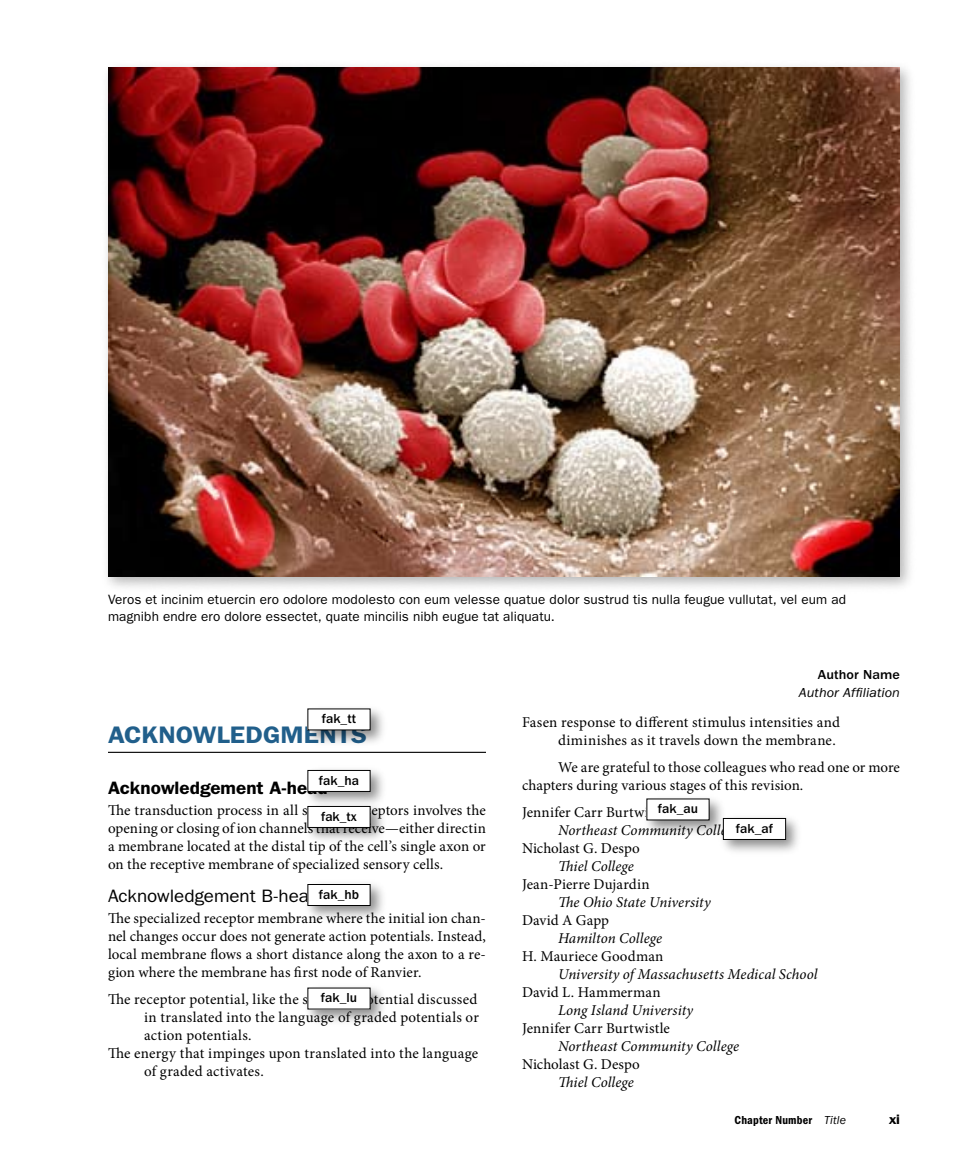
<style>
.page{position:relative;width:972px;height:1175px;background:#fff}
.page>*{position:absolute;margin:0;border:0;box-sizing:border-box;transform-origin:0 0}
.t1{font:600 24px "ITC Franklin Gothic Std";color:#215f8b;scale:1.1 1}
.t2{font:600 18px "ITC Franklin Gothic Std";color:#000;scale:1.05 1}
.t3{font:18px "ITC Franklin Gothic Std";letter-spacing:-.005em;color:#000;scale:1.05 1}
.t4{font:15px/18px "Minion Pro";letter-spacing:.01em;color:#000;text-align:justify}
.t5{font:italic 15px "Minion Pro";letter-spacing:.005em;color:#000}
.t6{font:13.5px/16.5px "ITC Franklin Gothic Std";letter-spacing:.01em;color:#000}
.t7{font:500 13.5px "ITC Franklin Gothic Std";color:#000}
.t8{font:italic 13.5px "ITC Franklin Gothic Std";letter-spacing:.005em;color:#000;scale:1.05 1}
.t9{font:500 13.5px "ITC Franklin Gothic Std";color:#000;scale:1.05 1}
.t10{font:600 13.5px "ITC Franklin Gothic Std";color:#000;scale:1.1 1}
.t11{font:12px "ITC Franklin Gothic Std Dm Cd";letter-spacing:.015em;color:#000}
.s1{font-family:"ITC Franklin Gothic Std";font-style:italic}
</style>
<div class="page">
<div style="left:100px;top:60px;width:817px;height:534px;background:#000;opacity:.3"></div>
<img style="left:108px;top:68px;width:792px;height:509px">
<hr style="left:108px;top:751px;width:378px;height:2px;background:#000">
<div style="left:642px;top:794px;width:85px;height:43px;background:#000;opacity:.45"></div>
<div style="left:647px;top:799px;width:62px;height:21px;background:#fff"></div>
<div style="left:303px;top:704px;width:84px;height:43px;background:#000;opacity:.45"></div>
<div style="left:308px;top:709px;width:62px;height:21px;background:#fff"></div>
<div style="left:303px;top:765px;width:85px;height:43px;background:#000;opacity:.45"></div>
<div style="left:308px;top:770px;width:62px;height:21px;background:#fff"></div>
<div style="left:308px;top:770px;width:62px;height:21px;border:1px solid #000"></div>
<div style="left:303px;top:879px;width:85px;height:43px;background:#000;opacity:.45"></div>
<div style="left:308px;top:884px;width:62px;height:21px;background:#fff"></div>
<div style="left:308px;top:884px;width:62px;height:21px;border:1px solid #000"></div>
<div style="left:303px;top:801px;width:85px;height:43px;background:#000;opacity:.45"></div>
<div style="left:308px;top:806px;width:62px;height:21px;background:#fff"></div>
<div style="left:308px;top:806px;width:62px;height:21px;border:1px solid #000"></div>
<div style="left:718px;top:813px;width:86px;height:43px;background:#000;opacity:.45"></div>
<div style="left:723px;top:818px;width:63px;height:21px;background:#fff"></div>
<div style="left:723px;top:818px;width:63px;height:21px;border:1px solid #000"></div>
<div style="left:303px;top:983px;width:85px;height:43px;background:#000;opacity:.45"></div>
<div style="left:308px;top:988px;width:62px;height:21px;background:#fff"></div>
<p class="t6" style="left:108px;top:591px;width:740px">Veros et incinim etuercin ero odolore modolesto con eum velesse quatue dolor sustrud tis nulla feugue vullutat, vel eum ad magnibh endre ero dolore essectet, quate mincilis nibh eugue tat aliquatu.</p>
<p class="t7" style="left:322px;top:711px;width:36px">fak_tt</p>
<h1 class="t1" style="left:108px;top:720px;width:223px">Acknowledgments</h1>
<p class="t2" style="left:108px;top:777px;width:211px">Acknowledgement A-head</p>
<p class="t4" style="left:108px;top:801px;width:379px">The transduction process in all sensory receptors involves the opening or closing of ion channels that receive—either directin a membrane located at the distal tip of the cell’s single axon or on the receptive membrane of specialized sensory cells.</p>
<p class="t3" style="left:108px;top:885px;width:203px">Acknowledgement B-head</p>
<p class="t4" style="left:108px;top:909px;width:380px">The specialized receptor membrane where the initial ion chan&shy;nel changes occur does not generate action potentials. Instead, local membrane flows a short distance along the axon to a re&shy;gion where the membrane has first node of Ranvier.</p>
<p class="t4" style="left:108px;top:990px;width:371px">The receptor potential, like the synaptic potential discussed</p>
<p class="t4" style="left:144px;top:1008px;width:336px">in translated into the language of graded potentials or</p>
<p class="t4" style="left:144px;top:1026px;width:109px">action potentials.</p>
<p class="t4" style="left:108px;top:1044px;width:372px">The energy that impinges upon translated into the language</p>
<p class="t4" style="left:144px;top:1062px;width:121px">of graded activates.</p>
<p class="t7" style="left:319px;top:772px;width:42px">fak_ha</p>
<p class="t7" style="left:321px;top:808px;width:37px">fak_tx</p>
<p class="t7" style="left:319px;top:886px;width:42px">fak_hb</p>
<p class="t7" style="left:321px;top:990px;width:38px">fak_lu</p>
<p class="t9" style="left:818px;top:667px;width:80px">Author Name</p>
<p class="t8" style="left:799px;top:685px;width:98px">Author Affiliation</p>
<p class="t4" style="left:522px;top:713px;width:320px;text-align:right">Fasen response to different stimulus intensities and diminishes as it travels down the membrane.</p>
<p class="t4" style="left:522px;top:758px;width:379px;text-indent:36px">We are grateful to those colleagues who read one or more chapters during various stages of this revision.</p>
<p class="t4" style="left:522px;top:803px;width:149px">Jennifer Carr Burtwistle</p>
<p class="t5" style="left:558px;top:819px;width:183px">Northeast Community College</p>
<p class="t4" style="left:522px;top:839px;width:119px">Nicholast G. Despo</p>
<p class="t5" style="left:558px;top:855px;width:77px">Thiel College</p>
<p class="t4" style="left:522px;top:875px;width:129px">Jean-Pierre Dujardin</p>
<p class="t5" style="left:558px;top:891px;width:154px">The Ohio State University</p>
<p class="t4" style="left:522px;top:911px;width:89px">David A Gapp</p>
<p class="t5" style="left:558px;top:927px;width:106px">Hamilton College</p>
<p class="t4" style="left:522px;top:947px;width:143px">H. Mauriece Goodman</p>
<p class="t5" style="left:558px;top:963px;width:261px">University of Massachusetts Medical School</p>
<p class="t4" style="left:522px;top:983px;width:140px">David L. Hammerman</p>
<p class="t5" style="left:558px;top:999px;width:137px">Long Island University</p>
<p class="t4" style="left:522px;top:1019px;width:149px">Jennifer Carr Burtwistle</p>
<p class="t5" style="left:558px;top:1035px;width:183px">Northeast Community College</p>
<p class="t4" style="left:522px;top:1055px;width:119px">Nicholast G. Despo</p>
<p class="t5" style="left:558px;top:1071px;width:77px">Thiel College</p>
<p class="t7" style="left:658px;top:801px;width:42px">fak_au</p>
<p class="t7" style="left:736px;top:820px;width:39px">fak_af</p>
<p class="t11" style="left:735px;top:1113px;width:113px">Chapter Number <span class="s1">Title</span></p>
<p class="t10" style="left:889px;top:1111px;width:10px">xi</p>
</div>
